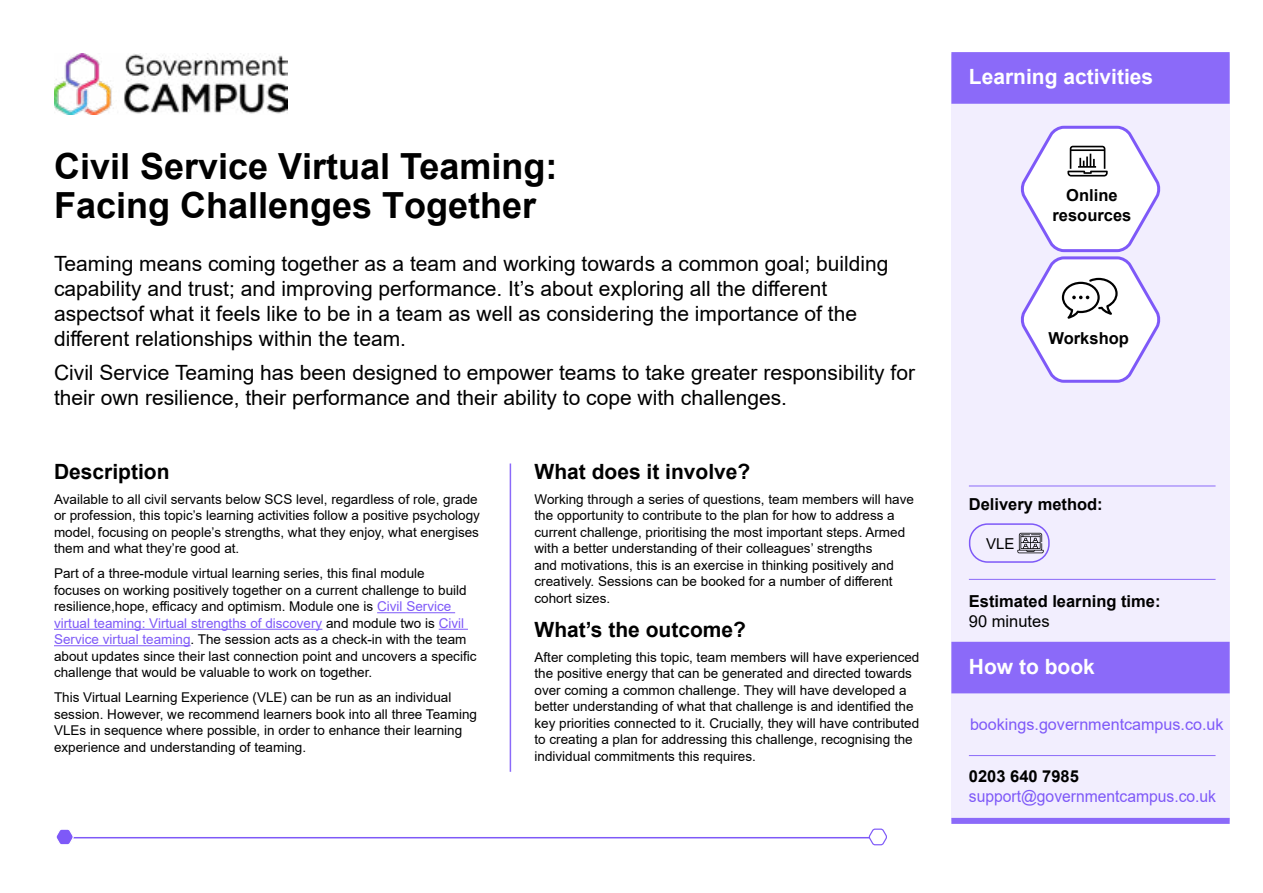
<style>
.page{position:relative;width:1263px;height:893px;background:#fff}
.page>*{position:absolute;margin:0;border:0;box-sizing:border-box;transform-origin:0 0}
.t1{font:700 36px/39px "Arial";color:#000}
.t2{font:21px/25.2px "Arial";color:#000}
.t3{font:700 21px "Arial";color:#000}
.t4{font:700 21px "Arial";color:#fff}
.t5{font:700 16.5px/19.8px "Arial";color:#000;text-align:center}
.t6{font:16.5px "Arial";color:#7e59f8;scale:.95 1}
.t7{font:16.5px "Arial";color:#000}
.t8{font:16.2px "Arial";color:#7e59f8}
.t9{font:15px "Arial";color:#000}
.t10{font:13.5px/16.5px "Arial";color:#000}
.s1{font-style:inherit}
.s2{color:#7e59f8}
</style>
<div class="page">
<img style="left:54px;top:54px;width:234px;height:61px">
<div style="left:951px;top:54px;width:279px;height:767px;background:#f2eefe"></div>
<hr style="left:969px;top:755px;width:246px;height:1px;background:#8b6af9">
<div style="left:951px;top:818px;width:279px;height:6px;background:#8b6af9"></div>
<div style="left:951px;top:52px;width:279px;height:52px;background:#8b6af9;border:2px solid #8b6af9"></div>
<hr style="left:510px;top:463px;width:1px;height:309px;background:#8b6af9">
<div style="left:951px;top:642px;width:279px;height:51px;background:#8b6af9"></div>
<hr style="left:969px;top:579px;width:246px;height:1px;background:#8b6af9">
<hr style="left:969px;top:486px;width:246px;height:1px;background:#8b6af9">
<svg style="left:1020px;top:125px;width:141px;height:258px"></svg>
<svg style="left:1017px;top:533px;width:27px;height:20px"></svg>
<hr style="left:67px;top:837px;width:815px;height:1px;background:#7e59f8">
<svg style="left:868px;top:828px;width:19px;height:18px"></svg>
<svg style="left:56px;top:829px;width:19px;height:16px"></svg>
<hr style="left:377px;top:612px;width:78px;height:1px;background:#7e59f8">
<hr style="left:54px;top:629px;width:268px;height:1px;background:#7e59f8">
<svg style="left:439px;top:629px;width:29px;height:1px"></svg>
<hr style="left:54px;top:645px;width:137px;height:1px;background:#7e59f8">
<div style="left:969px;top:523px;width:81px;height:40px;border:2px solid #7e59f8;border-radius:18px"></div>
<h1 class="t1" style="left:54px;top:148px;width:505px">Civil Service Virtual Teaming:<br><span class="s1">F</span>acing <span class="s1">C</span>hallenges <span class="s1">T</span>ogether</h1>
<p class="t2" style="left:54px;top:250px;width:836px">Teaming means coming together as a team and working towards a common goal; building capability and trust; and improving performance. It’s about exploring all the different aspectsof what it feels like to be in a team as well as considering the importance of the different relationships within the team.</p>
<h2 class="t2" style="left:54px;top:360px;width:862px">Civil Service Teaming has been designed to empower teams to take greater responsibility for their own resilience, their performance and their ability to cope with challenges.</h2>
<h2 class="t3" style="left:54px;top:457px;width:117px">Description</h2>
<h2 class="t3" style="left:534px;top:457px;width:217px">What does it involve?</h2>
<p class="t10" style="left:54px;top:491px;width:425px">Available to all civil servants below SCS level, regardless of role, grade</p>
<p class="t10" style="left:534px;top:491px;width:381px">Working through a series of questions, team members will have</p>
<p class="t10" style="left:54px;top:507px;width:427px">or profession, this topic’s learning activities follow a positive psychology</p>
<p class="t10" style="left:534px;top:507px;width:362px">the opportunity to contribute to the plan for how to address a</p>
<p class="t10" style="left:54px;top:524px;width:426px">model, focusing on people’s strengths, what they enjoy, what energises</p>
<p class="t10" style="left:534px;top:524px;width:372px">current challenge, prioritising the most important steps. Armed</p>
<p class="t10" style="left:54px;top:540px;width:187px">them and what they’re good at.</p>
<p class="t10" style="left:534px;top:540px;width:361px">with a better understanding of their colleagues’ strengths and motivations, this is an exercise in thinking positively and</p>
<p class="t10" style="left:54px;top:565px;width:372px">Part of a three-module virtual learning series, this final module</p>
<p class="t10" style="left:534px;top:573px;width:360px">creatively. Sessions can be booked for a number of different</p>
<p class="t10" style="left:54px;top:582px;width:414px">focuses on working positively together on a current challenge to build</p>
<p class="t10" style="left:534px;top:590px;width:77px">cohort sizes.</p>
<p class="t10" style="left:54px;top:598px;width:414px">resilience,hope, efficacy and optimism. Module one is <span class="s2">Civil Service virtual teaming: Virtual strengths of discovery</span> and module two is <span class="s2">Civil<br>Service virtual teaming</span>. The session acts as a check-in with the team</p>
<h2 class="t3" style="left:534px;top:614px;width:213px">What’s the outcome?</h2>
<p class="t10" style="left:54px;top:648px;width:424px">about updates since their last connection point and uncovers a specific</p>
<p class="t10" style="left:534px;top:648px;width:386px">After completing this topic, team members will have experienced</p>
<p class="t10" style="left:54px;top:664px;width:320px">challenge that would be valuable to work on together.</p>
<p class="t10" style="left:534px;top:665px;width:379px">the positive energy that can be generated and directed towards over coming a common challenge. They will have developed a</p>
<p class="t10" style="left:54px;top:689px;width:399px">This Virtual Learning Experience (VLE) can be run as an individual</p>
<p class="t10" style="left:534px;top:698px;width:380px">better understanding of what that challenge is and identified the</p>
<p class="t10" style="left:54px;top:706px;width:424px">session. However, we recommend learners book into all three Teaming</p>
<p class="t10" style="left:534px;top:714px;width:386px">key priorities connected to it. Crucially, they will have contributed</p>
<p class="t10" style="left:54px;top:722px;width:410px">VLEs in sequence where possible, in order to enhance their learning</p>
<p class="t10" style="left:534px;top:731px;width:380px">to creating a plan for addressing this challenge, recognising the</p>
<p class="t10" style="left:54px;top:739px;width:254px">experience and understanding of teaming.</p>
<p class="t10" style="left:534px;top:747px;width:223px">individual commitments this requires.</p>
<h2 class="t4" style="left:969px;top:62px;width:186px">Learning activities</h2>
<p class="t5" style="left:1052px;top:185px;width:80px">Online resources</p>
<p class="t5" style="left:1048px;top:328px;width:82px">Workshop</p>
<p class="t5" style="left:969px;top:495px;width:135px">Delivery method:</p>
<p class="t9" style="left:986px;top:533px;width:30px">VLE</p>
<p class="t5" style="left:969px;top:591px;width:193px">Estimated learning time:</p>
<p class="t7" style="left:969px;top:610px;width:82px">90 minutes</p>
<h2 class="t4" style="left:969px;top:652px;width:127px">How to book</h2>
<p class="t8" style="left:970px;top:713px;width:255px">bookings.governmentcampus.co.uk</p>
<p class="t5" style="left:969px;top:767px;width:112px">0203 640 7985</p>
<p class="t6" style="left:969px;top:785px;width:262px">support@governmentcampus.co.uk</p>
</div>
